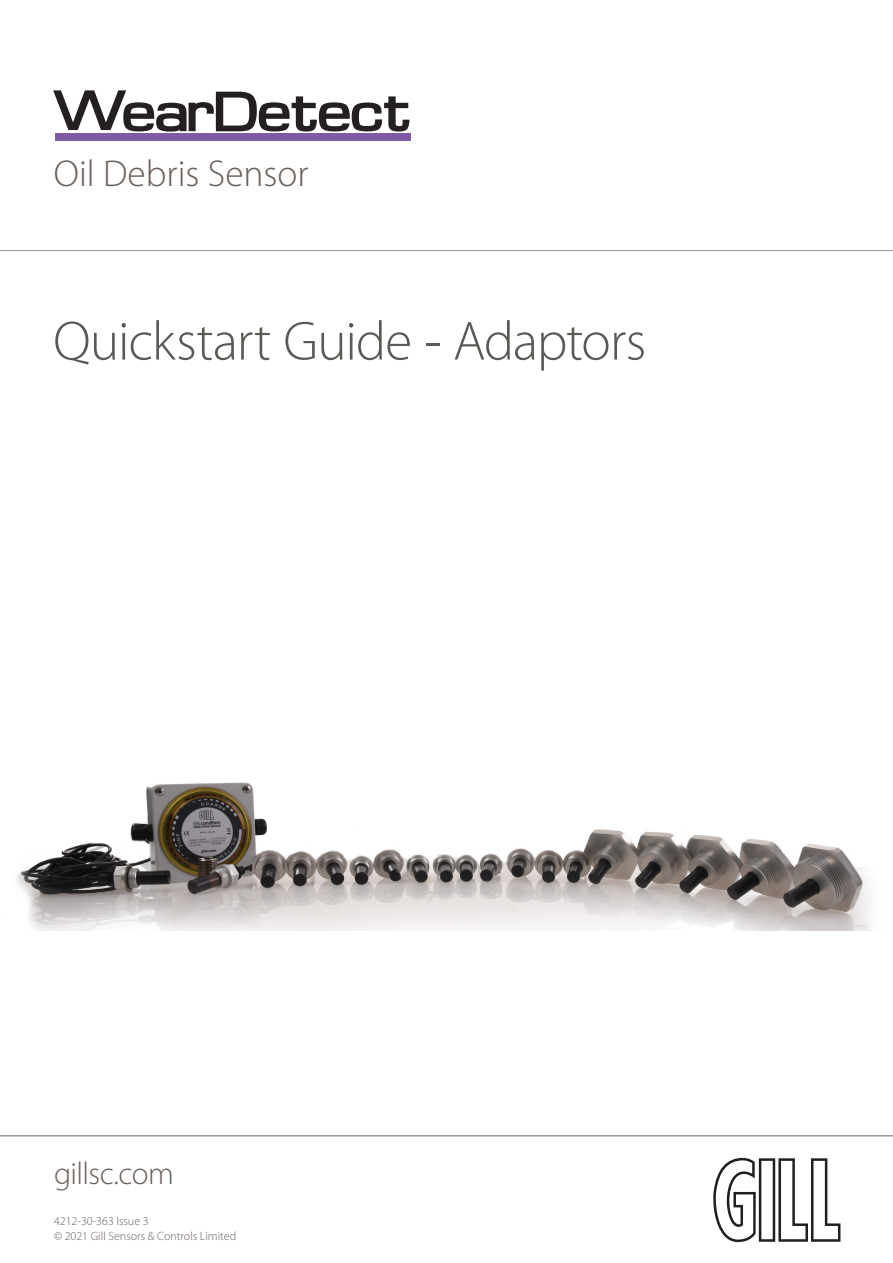
<style>
.page{position:relative;width:893px;height:1263px;background:#fff}
.page>*{position:absolute;margin:0;border:0;box-sizing:border-box;transform-origin:0 0}
.t1{font:60px "Waukegan ME Extend";color:#241f21}
.Title_Light_Grey{font:300 55.5px "Myriad Pro";letter-spacing:-.02em;color:#5c5955}
.Body_-_New{font:300 37.5px "Myriad Pro";color:#6a605a}
.t2{font:300 31.5px "Myriad Pro";letter-spacing:-.02em;color:#6a605a}
.t3{font:300 12px/14.4px "Myriad Pro";color:#6a605a}
</style>
<div class="page">
<svg style="left:713px;top:1158px;width:127px;height:84px"></svg>
<hr style="left:0;top:1135px;width:893px;height:1px;background:#939598">
<hr style="left:0;top:250px;width:893px;height:1px;background:#939598">
<div style="left:55px;top:133px;width:356px;height:8px;background:#7d5ca6"></div>
<img style="left:16px;top:782px;width:856px;height:149px">
<h1 class="t1" style="left:52px;top:91px;width:360px">WearDetect</h1>
<p class="Body_-_New" style="left:54px;top:150px;width:256px">Oil Debris Sensor</p>
<p class="Title_Light_Grey" style="left:53px;top:308px;width:594px">Quickstart Guide - Adaptors</p>
<h3 class="t2" style="left:54px;top:1155px;width:121px">gillsc.com</h3>
<p class="t3" style="left:54px;top:1214px;width:184px">4212-30-363 Issue 3<br>© 2021 Gill Sensors &amp; Controls Limited</p>
</div>
